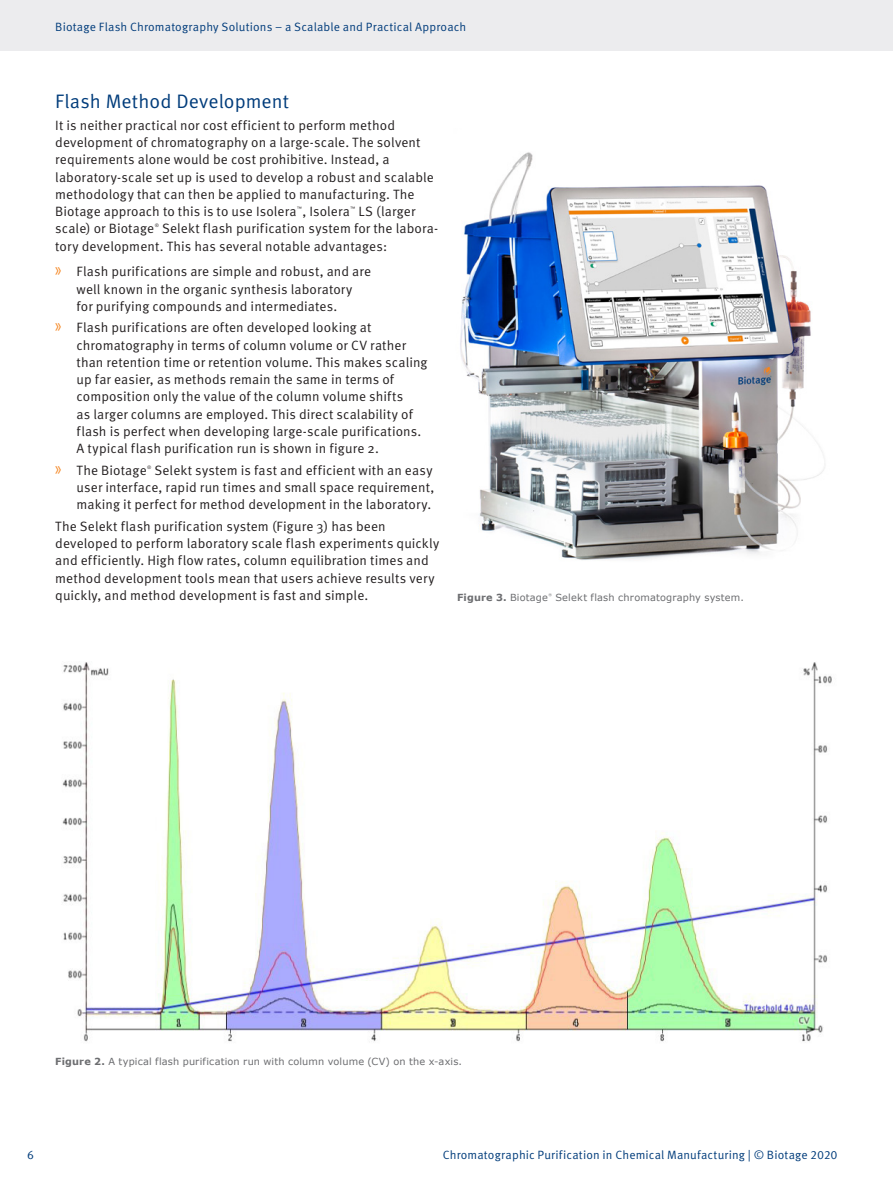
<style>
.page{position:relative;width:893px;height:1187px;background:#fff}
.page>*{position:absolute;margin:0;border:0;box-sizing:border-box;transform-origin:0 0}
.Heading_2{font:19.5px "Meta OT Norm";letter-spacing:.005em;color:#013c7b}
.Body{font:13.5px/17.2px "Meta OT Norm";letter-spacing:.005em;color:#231f20}
.t1{font:12px "Meta OT Norm";letter-spacing:.01em;color:#013c7b}
.Figure_Table_byline{font:9.75px "Verdana";letter-spacing:.02em;color:#6c6d70}
.Figure_Table_byline-2{font:700 9.75px "Verdana";letter-spacing:.015em;color:#6c6d70}
.Body-2{font:4.8px "Meta OT Norm";color:#231f20}
.Figure_Table_byline-3{font:3.45px "Verdana";color:#6c6d70}
.s1{font-family:"Myriad Pro";font-size:20.25px;color:#f58520}
.s2{font-weight:400}
.s3{font-weight:700}
</style>
<div class="page">
<div style="left:0;top:0;width:893px;height:51px;background:#ececee"></div>
<img style="left:62px;top:662px;width:770px;height:380px">
<img style="left:460px;top:152px;width:365px;height:408px">
<p class="t1" style="left:55px;top:20px;width:413px">Biotage Flash Chromatography Solutions – a Scalable and Practical Approach</p>
<p class="Heading_2" style="left:55px;top:90px;width:235px">Flash Method Development</p>
<p class="Body" style="left:55px;top:117px;width:380px">It is neither practical nor cost efficient to perform method development of chromatography on a large-scale. The solvent requirements alone would be cost prohibitive. Instead, a laboratory-scale set up is used to develop a robust and scalable methodology that can then be applied to manufacturing. The Biotage approach to this is to use Isolera , Isolera</p>
<p class="Body-2" style="left:297px;top:205px;width:6px">™</p>
<p class="Body-2" style="left:350px;top:205px;width:6px">™</p>
<p class="Body" style="left:358px;top:203px;width:59px">LS (larger</p>
<p class="Body" style="left:55px;top:220px;width:100px">scale) or Biotage</p>
<p class="Body-2" style="left:155px;top:223px;width:6px">®</p>
<p class="Body" style="left:55px;top:220px;width:385px;text-indent:107px">Selekt flash purification system for the labora&shy;tory development. This has several notable advantages:</p>
<p class="Body" style="left:77px;top:263px;width:296px;text-indent:-21px"><span class="s1">»</span> Flash purifications are simple and robust, and are well known in the organic synthesis laboratory for purifying compounds and intermediates.</p>
<p class="Body" style="left:77px;top:319px;width:352px;text-indent:-21px"><span class="s1">»</span> Flash purifications are often developed looking at chromatography in terms of column volume or CV rather than retention time or retention volume. This makes scaling up far easier, as methods remain the same in terms of composition only the value of the column volume shifts<br>as larger columns are employed. This direct scalability of flash is perfect when developing large-scale purifications.<br>A typical flash purification run is shown in figure 2.</p>
<p class="Body" style="left:55px;top:462px;width:93px"><span class="s1">»</span> The Biotage</p>
<p class="Body-2" style="left:147px;top:464px;width:6px">®</p>
<p class="Body" style="left:77px;top:462px;width:359px;text-indent:78px">Selekt system is fast and efficient with an easy user interface, rapid run times and small space requirement, making it perfect for method development in the laboratory.</p>
<p class="Body" style="left:55px;top:518px;width:385px">The Selekt flash purification system (Figure 3) has been developed to perform laboratory scale flash experiments quickly and efficiently. High flow rates, column equilibration times and method development tools mean that users achieve results very quickly, and method development is fast and simple.</p>
<p class="Figure_Table_byline-2" style="left:457px;top:590px;width:92px">Figure 3. <span class="s2">Biotage</span></p>
<p class="Figure_Table_byline-3" style="left:548px;top:592px;width:5px">®</p>
<p class="Figure_Table_byline" style="left:555px;top:590px;width:190px">Selekt flash chromatography system.</p>
<p class="Figure_Table_byline" style="left:55px;top:1054px;width:408px"><span class="s3">Figure 2.</span> A typical flash purification run with column volume (CV) on the x-axis.</p>
<p class="t1" style="left:27px;top:1148px;width:8px">6</p>
<p class="t1" style="left:443px;top:1148px;width:396px">Chromatographic Purification in Chemical Manufacturing | © Biotage 2020</p>
</div>
